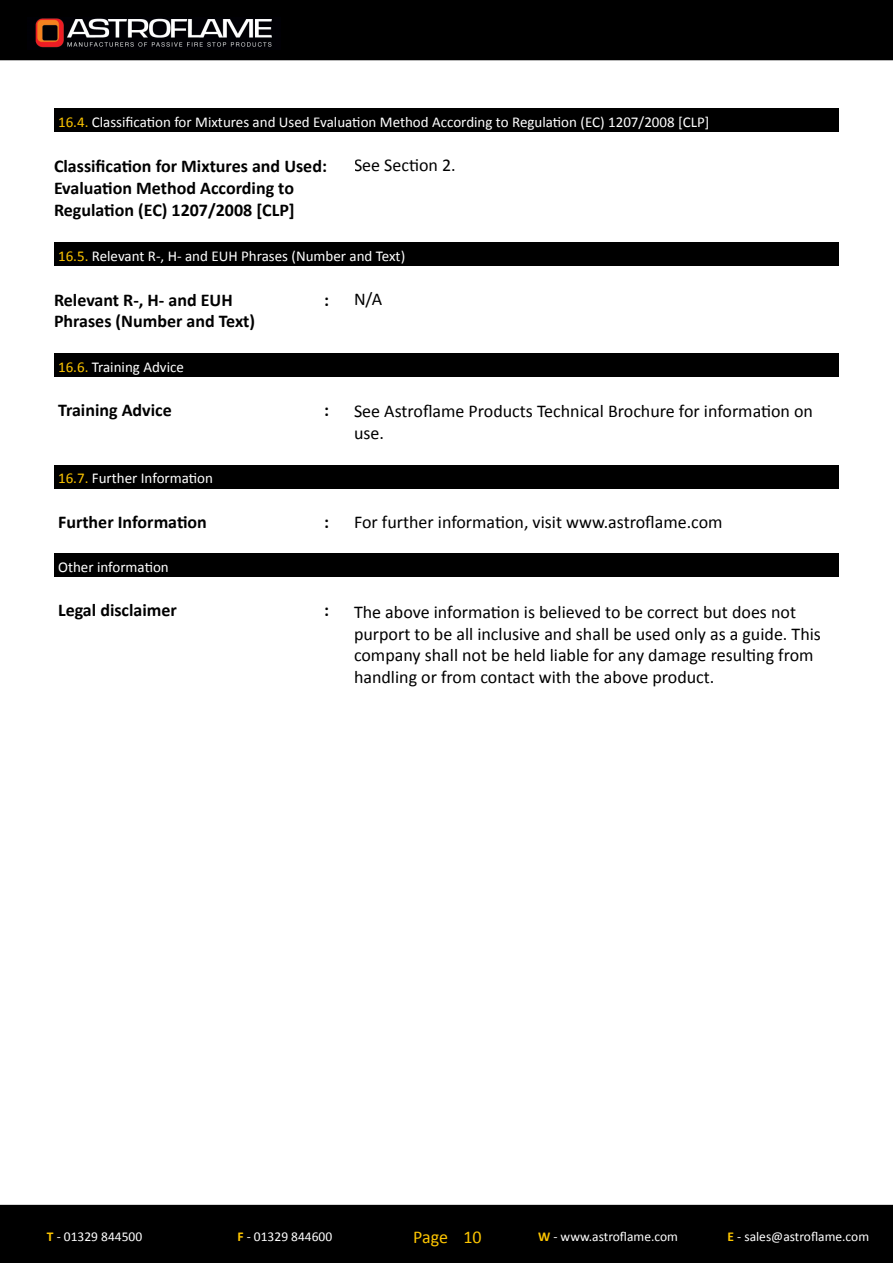
<style>
.page{position:relative;width:893px;height:1263px;background:#fff}
.page>*{position:absolute;margin:0;border:0;box-sizing:border-box;transform-origin:0 0}
.t1{font:18px/21.6px "Calibri";color:#000}
.t2{font:700 18px/21.6px "Calibri";color:#000}
.t3{font:18px "Calibri";letter-spacing:-.005em;color:#fdc500}
.t4{font:15px "Calibri";color:#fff}
.t5{font:13.5px "Calibri";color:#fff}
.s1{color:#fdc500}
.s2{font-weight:700;color:#fdc500}
</style>
<div class="page">
<div style="left:0;top:0;width:893px;height:60px;background:#000"></div>
<div style="left:0;top:1205px;width:893px;height:58px;background:#000"></div>
<img style="left:35px;top:18px;width:237px;height:30px">
<div style="left:54px;top:108px;width:785px;height:24px;background:#000"></div>
<div style="left:54px;top:553px;width:785px;height:24px;background:#000"></div>
<div style="left:54px;top:242px;width:785px;height:24px;background:#000"></div>
<div style="left:54px;top:354px;width:785px;height:23px;background:#000"></div>
<div style="left:54px;top:465px;width:785px;height:23px;background:#000"></div>
<p class="t4" style="left:58px;top:112px;width:653px"><span class="s1">16.4.</span> Classification for Mixtures and Used Evaluation Method According to Regulation (EC) 1207/2008 [CLP]</p>
<p class="t2" style="left:54px;top:156px;width:274px">Classification for Mixtures and Used:</p>
<p class="t1" style="left:354px;top:154px;width:103px">See Section 2.</p>
<p class="t2" style="left:54px;top:177px;width:242px">Evaluation Method According to<br>Regulation (EC) 1207/2008 [CLP]</p>
<p class="t4" style="left:58px;top:246px;width:349px"><span class="s1">16.5.</span> Relevant R-, H- and EUH Phrases (Number and Text)</p>
<p class="t2" style="left:54px;top:289px;width:180px">Relevant R-, H- and EUH</p>
<p class="t2" style="left:324px;top:289px;width:6px">:</p>
<p class="t2" style="left:54px;top:311px;width:203px">Phrases (Number and Text)</p>
<p class="t1" style="left:354px;top:288px;width:30px">N/A</p>
<p class="t4" style="left:58px;top:358px;width:127px"><span class="s1">16.6.</span> Training Advice</p>
<p class="t2" style="left:58px;top:400px;width:115px">Training Advice</p>
<p class="t2" style="left:324px;top:400px;width:6px">:</p>
<p class="t1" style="left:354px;top:400px;width:461px">See Astroflame Products Technical Brochure for information on use.</p>
<p class="t4" style="left:58px;top:469px;width:156px"><span class="s1">16.7.</span> Further Information</p>
<p class="t2" style="left:58px;top:511px;width:150px">Further Information</p>
<p class="t2" style="left:324px;top:511px;width:6px">:</p>
<p class="t1" style="left:354px;top:511px;width:370px">For further information, visit www.astroflame.com</p>
<p class="t4" style="left:58px;top:557px;width:112px">Other information</p>
<p class="t2" style="left:58px;top:599px;width:120px">Legal disclaimer</p>
<p class="t2" style="left:324px;top:599px;width:6px">:</p>
<p class="t1" style="left:354px;top:601px;width:468px">The above information is believed to be correct but does not purport to be all inclusive and shall be used only as a guide. This company shall not be held liable for any damage resulting from handling or from contact with the above product.</p>
<p class="t5" style="left:47px;top:1228px;width:97px"><span class="s2">T</span> - 01329 844500</p>
<p class="t5" style="left:238px;top:1228px;width:96px"><span class="s2">F</span> - 01329 844600</p>
<p class="t3" style="left:413px;top:1225px;width:70px">Page 10</p>
<p class="t5" style="left:538px;top:1228px;width:141px"><span class="s2">W</span> - www.astroflame.com</p>
<p class="t5" style="left:728px;top:1228px;width:143px"><span class="s2">E</span> - sales@astroflame.com</p>
</div>
